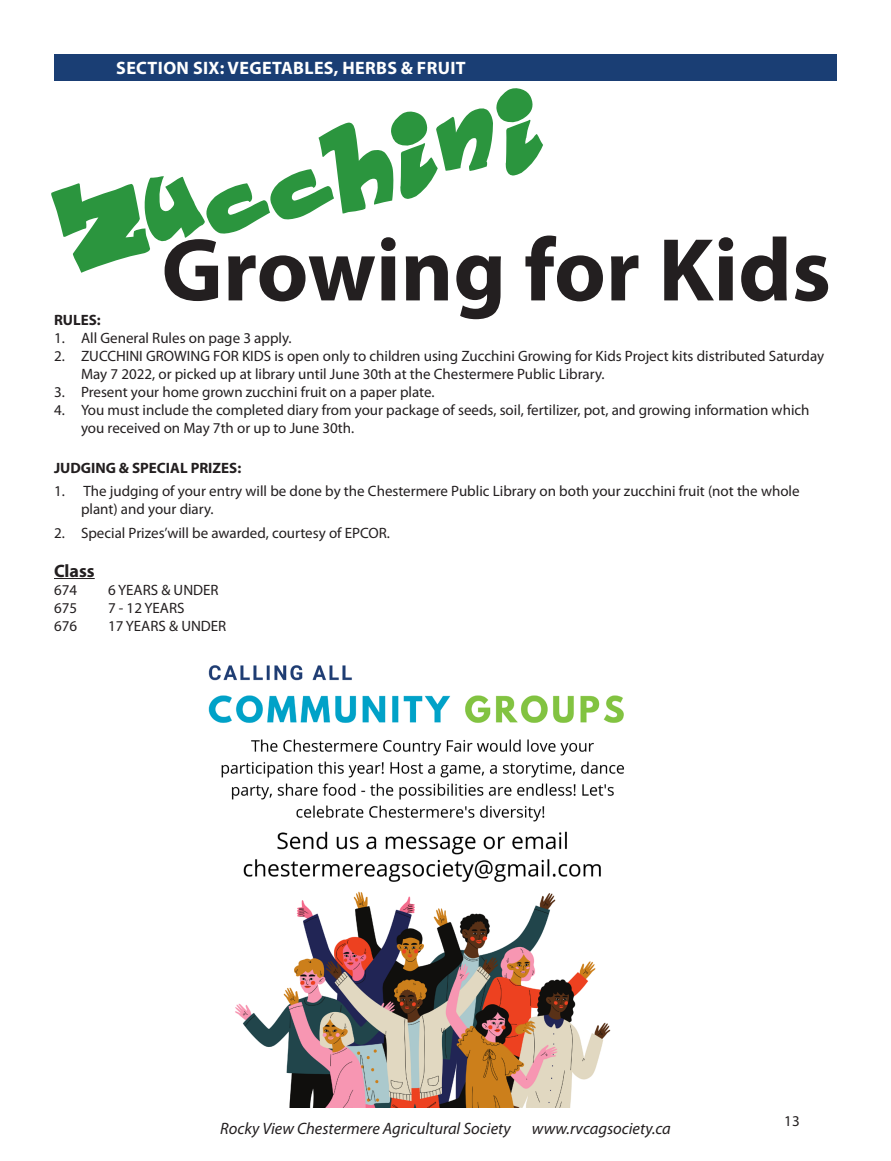
<style>
.page{position:relative;width:891px;height:1161px;background:#fff}
.page>*{position:absolute;margin:0;border:0;box-sizing:border-box;transform-origin:0 0}
.t1{font:700 90px "Myriad Pro";color:#231f20}
.t2{font:72px "Just Like This Demo";color:#2b953e}
.t3{font:700 18px "Myriad Pro";letter-spacing:.02em;color:#fff}
.t4{font:700 18px "Myriad Pro";color:#231f20}
.t5{font:italic 16.5px "Myriad Pro";color:#231f20}
.t6{font:15px/18px "Myriad Pro";color:#231f20}
.t7{font:700 15px "Myriad Pro";color:#231f20}
</style>
<div class="page">
<div style="left:54px;top:54px;width:783px;height:26px;background:#1a3e74"></div>
<hr style="left:54px;top:578px;width:41px;height:1px;background:#231f20">
<img style="left:208px;top:665px;width:416px;height:442px">
<p class="t3" style="left:116px;top:56px;width:351px">SECTION SIX: VEGETABLES, HERBS &amp; FRUIT</p>
<p class="t2" style="left:45px;top:178px;width:499px;rotate:-13deg">Zucchini</p>
<p class="t1" style="left:161px;top:211px;width:671px">Growing for Kids</p>
<p class="t7" style="left:54px;top:311px;width:48px">RULES:</p>
<p class="t6" style="left:54px;top:329px;width:239px">1. All General Rules on page 3 apply.</p>
<p class="t6" style="left:81px;top:347px;width:745px;text-indent:-27px">2. ZUCCHINI GROWING FOR KIDS is open only to children using Zucchini Growing for Kids Project kits distributed Saturday<br>May 7 2022, or picked up at library until June 30th at the Chestermere Public Library.</p>
<p class="t6" style="left:54px;top:383px;width:382px">3. Present your home grown zucchini fruit on a paper plate.</p>
<p class="t6" style="left:81px;top:401px;width:730px;text-indent:-27px">4. You must include the completed diary from your package of seeds, soil, fertilizer, pot, and growing information which you received on May 7th or up to June 30th.</p>
<p class="t7" style="left:54px;top:458px;width:189px">JUDGING &amp; SPECIAL PRIZES:</p>
<p class="t6" style="left:81px;top:482px;width:720px;text-indent:-27px">1. The judging of your entry will be done by the Chestermere Public Library on both your zucchini fruit (not the whole plant) and your diary.</p>
<p class="t6" style="left:54px;top:523px;width:338px">2. Special Prizes’will be awarded, courtesy of EPCOR.</p>
<p class="t4" style="left:54px;top:559px;width:42px">Class</p>
<p class="t6" style="left:54px;top:580px;width:25px">674</p>
<p class="t6" style="left:108px;top:580px;width:112px">6 YEARS &amp; UNDER</p>
<p class="t6" style="left:54px;top:598px;width:25px">675</p>
<p class="t6" style="left:108px;top:598px;width:78px">7 - 12 YEARS</p>
<p class="t6" style="left:54px;top:616px;width:25px">676</p>
<p class="t6" style="left:108px;top:616px;width:120px">17 YEARS &amp; UNDER</p>
<p class="t5" style="left:220px;top:1118px;width:292px">Rocky View Chestermere Agricultural Society</p>
<p class="t5" style="left:532px;top:1118px;width:141px">www.rvcagsociety.ca</p>
<p class="t6" style="left:784px;top:1112px;width:17px">13</p>
</div>
